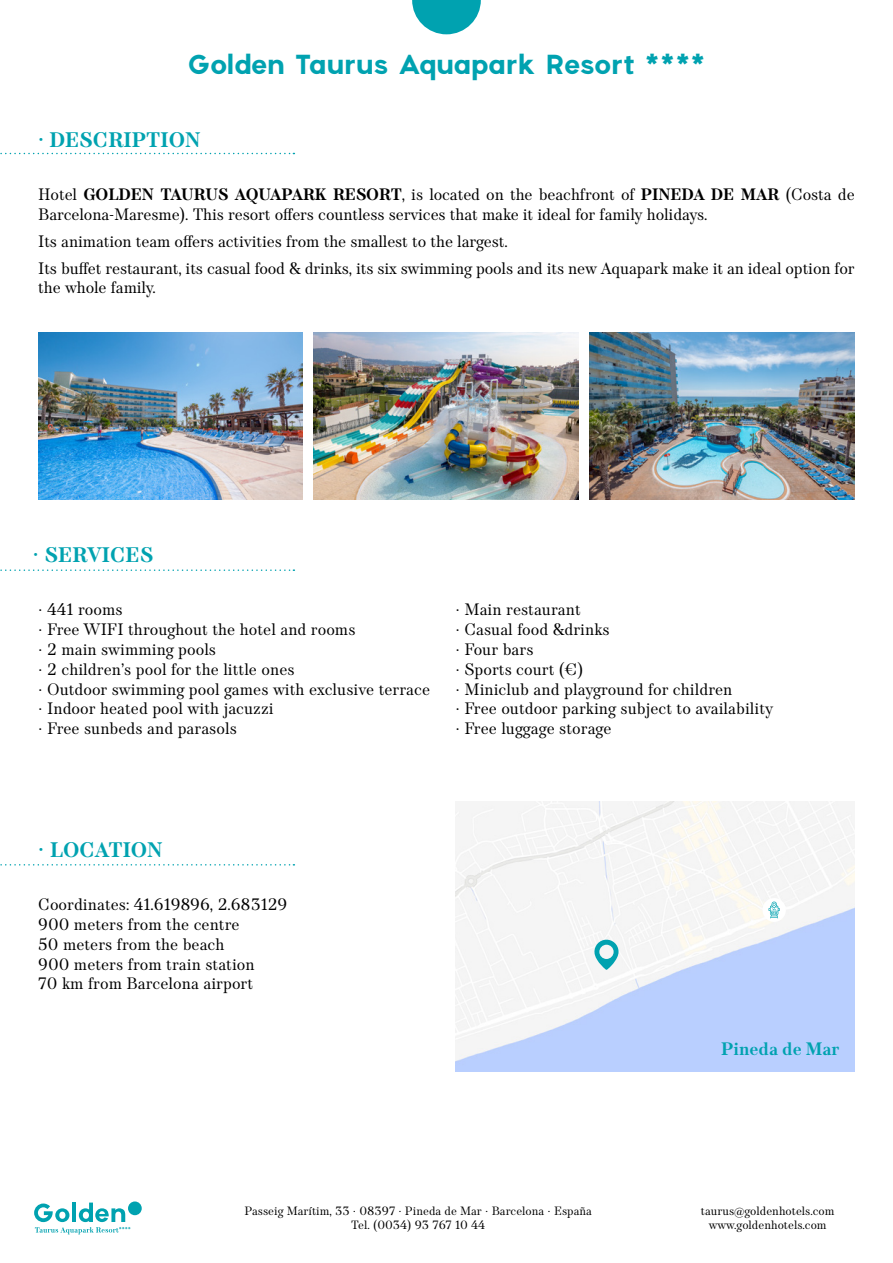
<style>
.page{position:relative;width:893px;height:1263px;background:#fff}
.page>*{position:absolute;margin:0;border:0;box-sizing:border-box;transform-origin:0 0}
.t1{font:700 27px "Pantra";letter-spacing:-.045em;color:#00a2b0}
.t2{font:700 21px "TT Barrels";color:#00a2b0}
.t3{font:700 18px "TT Barrels";color:#00a2b0}
.t4{font:16.5px/19.8px "TT Barrels";color:#000}
.t5{font:12px/14.4px "TT Barrels";color:#000;text-align:center}
.s1{font-weight:700}
</style>
<div class="page">
<svg style="left:412px;top:0;width:69px;height:34px"></svg>
<svg style="left:34px;top:1202px;width:96px;height:32px"></svg>
<div style="left:128px;top:1201px;width:14px;height:14px;background:#00a2b0;border-radius:50%"></div>
<img style="left:456px;top:802px;width:399px;height:269px">
<img style="left:590px;top:332px;width:265px;height:168px">
<img style="left:38px;top:332px;width:265px;height:168px">
<svg style="left:0;top:153px;width:294px;height:1px"></svg>
<svg style="left:0;top:569px;width:294px;height:2px"></svg>
<svg style="left:0;top:864px;width:294px;height:1px"></svg>
<svg style="left:593px;top:938px;width:25px;height:32px"></svg>
<img style="left:314px;top:332px;width:264px;height:168px">
<div style="left:762px;top:898px;width:24px;height:24px;background:#fff;border-radius:50%"></div>
<svg style="left:768px;top:901px;width:12px;height:17px"></svg>
<h1 class="t1" style="left:187px;top:48px;width:520px">Golden Taurus Aquapark Resort ****</h1>
<p class="t2" style="left:38px;top:127px;width:164px">· DESCRIPTION</p>
<p class="t4" style="left:38px;top:185px;width:818px">Hotel <span class="s1">GOLDEN TAURUS AQUAPARK RESORT</span>, is located on the beachfront of <span class="s1">PINEDA DE MAR</span> (Costa de<br>Barcelona-Maresme). This resort offers countless services that make it ideal for family holidays.</p>
<p class="t4" style="left:38px;top:228px;width:818px;line-height:27px">Its animation team offers activities from the smallest to the largest.<br>Its buffet restaurant, its casual food &amp; drinks, its six swimming pools and its new Aquapark make it an ideal option for</p>
<p class="t4" style="left:38px;top:278px;width:119px">the whole family.</p>
<p class="t2" style="left:33px;top:543px;width:122px">· SERVICES</p>
<p class="t4" style="left:38px;top:600px;width:393px">· 441 rooms<br>· Free WIFI throughout the hotel and rooms<br>· 2 main swimming pools<br>· 2 children’s pool for the little ones<br>· Outdoor swimming pool games with exclusive terrace · Indoor heated pool with jacuzzi<br>· Free sunbeds and parasols</p>
<p class="t4" style="left:455px;top:600px;width:319px">· Main restaurant<br>· Casual food &amp;drinks<br>· Four bars<br>· Sports court (€)<br>· Miniclub and playground for children<br>· Free outdoor parking subject to availability · Free luggage storage</p>
<p class="t2" style="left:38px;top:837px;width:126px">· LOCATION</p>
<p class="t4" style="left:38px;top:895px;width:251px">Coordinates: 41.619896, 2.683129<br>900 meters from the centre<br>50 meters from the beach<br>900 meters from train station<br>70 km from Barcelona airport</p>
<p class="t5" style="left:245px;top:1204px;width:349px">Passeig Marítim, 33 · 08397 · Pineda de Mar · Barcelona · España<br>Tel. (0034) 93 767 10 44</p>
<p class="t3" style="left:721px;top:1038px;width:120px">Pineda de Mar</p>
<p class="t5" style="left:701px;top:1204px;width:135px">taurus@goldenhotels.com www.goldenhotels.com</p>
</div>
